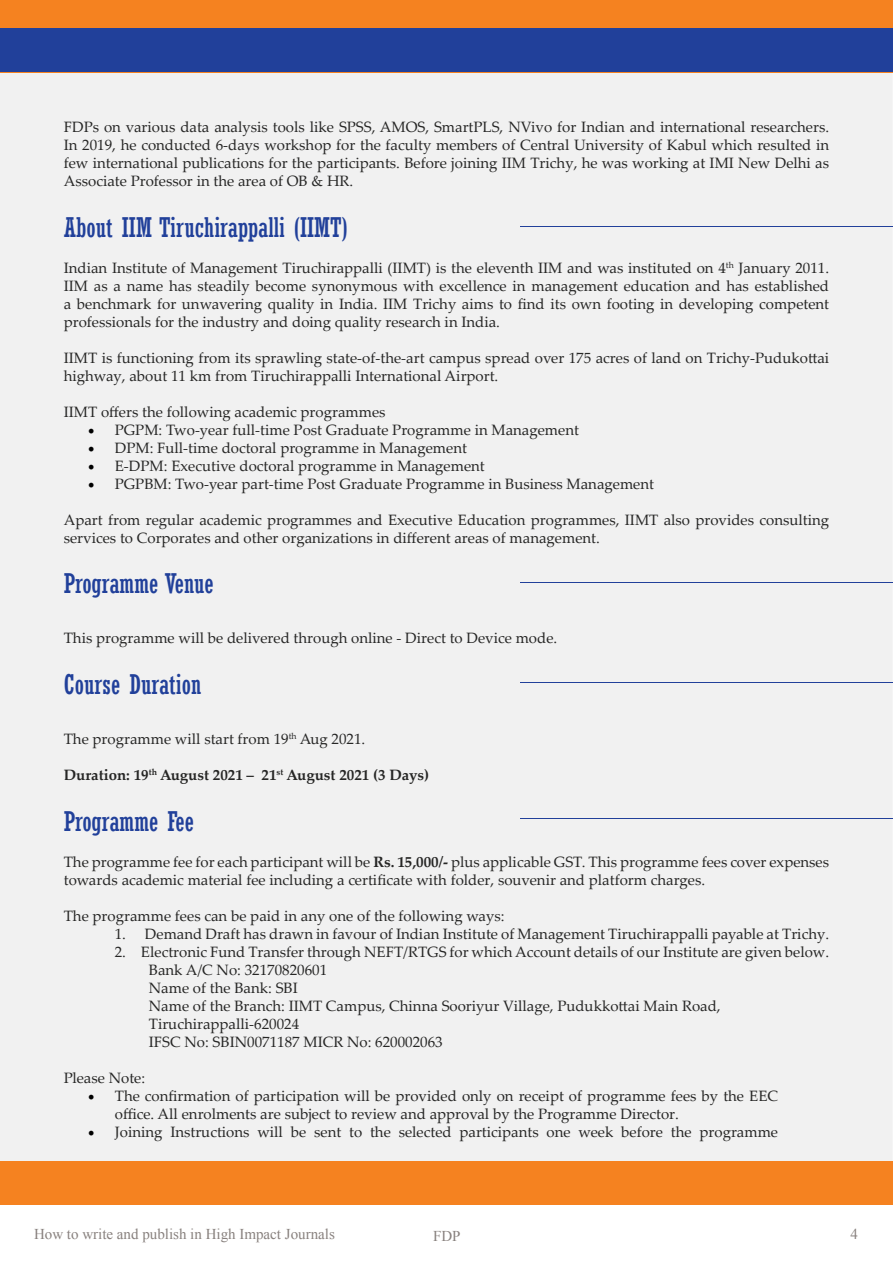
<style>
.page{position:relative;width:893px;height:1263px;background:#fff}
.page>*{position:absolute;margin:0;border:0;box-sizing:border-box;transform-origin:0 0}
.t1{font:condensed 27px "Rockwell";color:#21409a}
.t2{font:15px/18px "Palatino Linotype";color:#262625}
.t3{font:700 15px "Palatino Linotype";color:#262625}
.t4{font:15px "Times New Roman";color:#88817e}
.s1{font-family:"Minion Pro";font-size:18px;color:#000}
.s2{font-weight:700}
</style>
<div class="page">
<div style="left:0;top:72px;width:893px;height:1089px;background:#f1f1f1"></div>
<div style="left:0;top:1161px;width:893px;height:44px;background:#f58220"></div>
<div style="left:0;top:0;width:893px;height:72px;background:#f58220"></div>
<div style="left:0;top:28px;width:893px;height:44px;background:#21409a"></div>
<hr style="left:520px;top:226px;width:373px;height:1px;background:#21409a">
<hr style="left:520px;top:582px;width:373px;height:1px;background:#21409a">
<hr style="left:520px;top:682px;width:373px;height:1px;background:#21409a">
<hr style="left:520px;top:818px;width:373px;height:1px;background:#21409a">
<p class="t2" style="left:64px;top:117px;width:767px;text-align:justify">FDPs on various data analysis tools like SPSS, AMOS, SmartPLS, NVivo for Indian and international researchers.<br>In 2019, he conducted 6-days workshop for the faculty members of Central University of Kabul which resulted in few international publications for the participants. Before joining IIM Trichy, he was working at IMI New Delhi as Associate Professor in the area of OB &amp; HR.</p>
<h1 class="t1" style="left:64px;top:211px;width:286px">About IIM Tiruchirappalli (IIMT)</h1>
<p class="t2" style="left:64px;top:258px;width:767px;text-align:justify">Indian Institute of Management Tiruchirappalli (IIMT) is the eleventh IIM and was instituted on 4<sup>th</sup> January 2011.<br>IIM as a name has steadily become synonymous with excellence in management education and has established a benchmark for unwavering quality in India. IIM Trichy aims to find its own footing in developing competent professionals for the industry and doing quality research in India.</p>
<p class="t2" style="left:64px;top:348px;width:767px">IIMT is functioning from its sprawling state-of-the-art campus spread over 175 acres of land on Trichy-Pudukottai highway, about 11 km from Tiruchirappalli International Airport.</p>
<p class="t2" style="left:64px;top:402px;width:323px">IIMT offers the following academic programmes</p>
<p class="t2" style="left:88px;top:420px;width:493px"><span class="s1">•</span> PGPM: Two-year full-time Post Graduate Programme in Management</p>
<p class="t2" style="left:88px;top:438px;width:381px"><span class="s1">•</span> DPM: Full-time doctoral programme in Management</p>
<p class="t2" style="left:88px;top:456px;width:399px"><span class="s1">•</span> E-DPM: Executive doctoral programme in Management</p>
<p class="t2" style="left:88px;top:474px;width:568px"><span class="s1">•</span> PGPBM: Two-year part-time Post Graduate Programme in Business Management</p>
<p class="t2" style="left:64px;top:510px;width:767px">Apart from regular academic programmes and Executive Education programmes, IIMT also provides consulting services to Corporates and other organizations in different areas of management.</p>
<h1 class="t1" style="left:64px;top:568px;width:152px">Programme Venue</h1>
<p class="t2" style="left:64px;top:629px;width:495px">This programme will be delivered through online - Direct to Device mode.</p>
<h1 class="t1" style="left:64px;top:669px;width:139px">Course Duration</h1>
<p class="t2" style="left:64px;top:729px;width:303px">The programme will start from 19<sup>th</sup> Aug 2021.</p>
<p class="t3" style="left:64px;top:764px;width:367px">Duration: 19<sup>th</sup> August 2021 – 21<sup>st</sup> August 2021 (3 Days)</p>
<h1 class="t1" style="left:64px;top:805px;width:132px">Programme Fee</h1>
<p class="t2" style="left:64px;top:852px;width:767px">The programme fee for each participant will be <span class="s2">Rs. 15,000/-</span> plus applicable GST. This programme fees cover expenses towards academic material fee including a certificate with folder, souvenir and platform charges.</p>
<p class="t2" style="left:64px;top:906px;width:442px">The programme fees can be paid in any one of the following ways:</p>
<p class="t2" style="left:115px;top:924px;width:716px">1. Demand Draft has drawn in favour of Indian Institute of Management Tiruchirappalli payable at Trichy.</p>
<p class="t2" style="left:149px;top:942px;width:682px;text-indent:-34px">2. Electronic Fund Transfer through NEFT/RTGS for which Account details of our Institute are given below.<br>Bank A/C No: 32170820601<br>Name of the Bank: SBI<br>Name of the Branch: IIMT Campus, Chinna Sooriyur Village, Pudukkottai Main Road, Tiruchirappalli-620024<br>IFSC No: SBIN0071187 MICR No: 620002063</p>
<p class="t2" style="left:64px;top:1068px;width:83px">Please Note:</p>
<p class="t2" style="left:115px;top:1086px;width:665px;text-indent:-27px"><span class="s1">•</span> The confirmation of participation will be provided only on receipt of programme fees by the EEC office. All enrolments are subject to review and approval by the Programme Director.</p>
<p class="t2" style="left:88px;top:1122px;width:692px"><span class="s1">•</span> Joining Instructions will be sent to the selected participants one week before the programme</p>
<p class="t4" style="left:34px;top:1224px;width:302px">How to write and publish in High Impact Journals</p>
<p class="t4" style="left:433px;top:1225px;width:29px">FDP</p>
<p class="t4" style="left:850px;top:1224px;width:9px">4</p>
</div>
